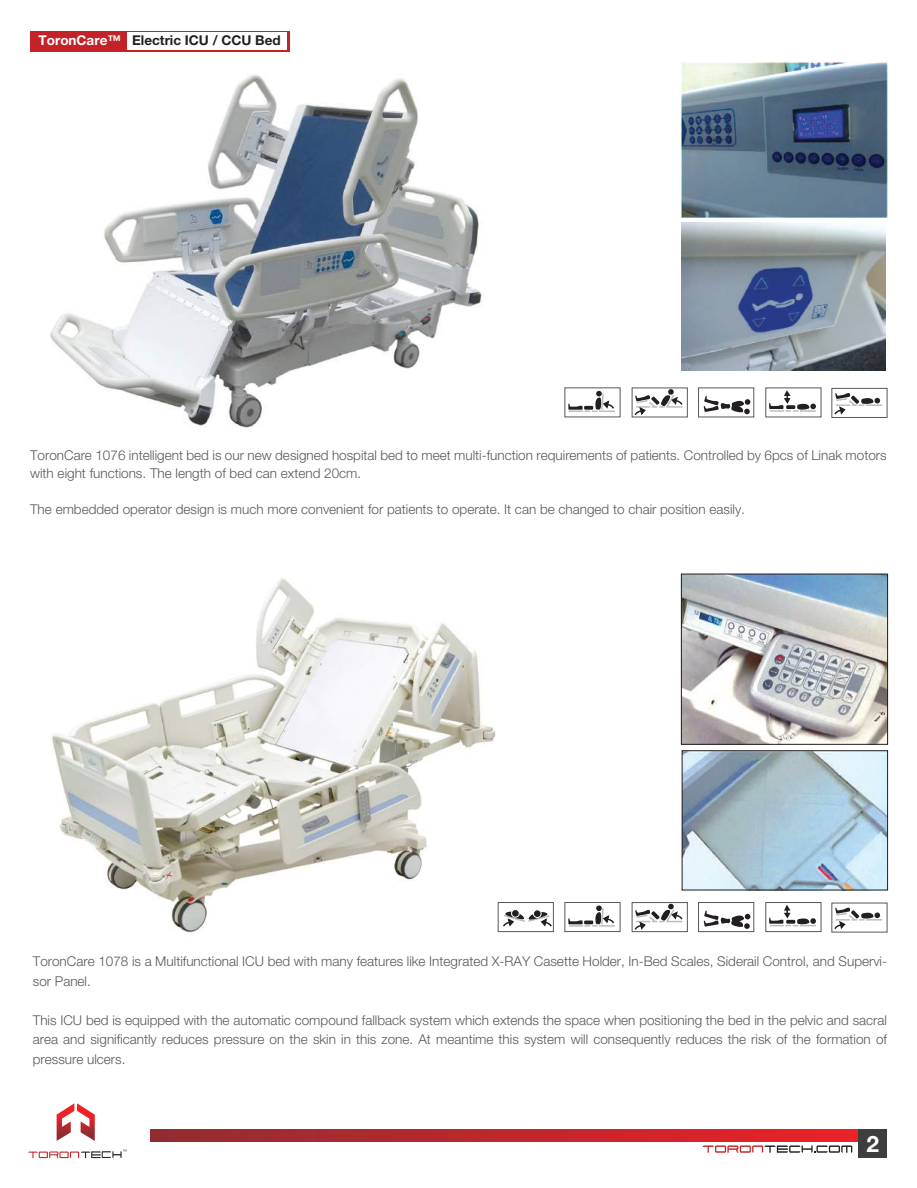
<style>
.page{position:relative;width:917px;height:1188px;background:#fff}
.page>*{position:absolute;margin:0;border:0;box-sizing:border-box;transform-origin:0 0}
.t1{font:700 22.65px "Helvetica Neue LT Std";color:#fff}
.t2{font:300 13.5px/19.5px "Helvetica Neue";color:#57585a}
.t3{font:700 13.5px "Helvetica Neue LT Pro";color:#231f20}
.s1{color:#fff}
</style>
<div class="page">
<img style="left:51px;top:578px;width:456px;height:355px">
<div style="left:29px;top:31px;width:260px;height:21px;background:#c32328"></div>
<div style="left:127px;top:33px;width:160px;height:17px;background:#fff"></div>
<svg style="left:57px;top:1103px;width:38px;height:38px"></svg>
<svg style="left:28px;top:1149px;width:98px;height:9px"></svg>
<svg style="left:150px;top:1130px;width:708px;height:12px"></svg>
<div style="left:858px;top:1130px;width:28px;height:28px;background:#3e3e3f"></div>
<svg style="left:702px;top:1145px;width:149px;height:8px"></svg>
<img style="left:683px;top:752px;width:202px;height:136px">
<div style="left:681px;top:750px;width:206px;height:140px;border:1px solid #231f20"></div>
<img style="left:683px;top:576px;width:202px;height:166px">
<img style="left:681px;top:222px;width:204px;height:148px">
<img style="left:680px;top:62px;width:206px;height:155px">
<img style="left:50px;top:74px;width:432px;height:354px">
<div style="left:831px;top:388px;width:55px;height:30px;background:#fff;border:1px solid #57585a"></div>
<svg style="left:703px;top:395px;width:47px;height:18px"></svg>
<svg style="left:743px;top:408px;width:6px;height:7px"></svg>
<svg style="left:631px;top:388px;width:56px;height:29px"></svg>
<svg style="left:633px;top:389px;width:50px;height:28px"></svg>
<svg style="left:768px;top:389px;width:47px;height:23px"></svg>
<svg style="left:568px;top:391px;width:47px;height:21px"></svg>
<svg style="left:832px;top:393px;width:49px;height:23px"></svg>
<svg style="left:765px;top:902px;width:55px;height:30px"></svg>
<div style="left:698px;top:902px;width:55px;height:30px;background:#fff;border:1px solid #57585a"></div>
<svg style="left:703px;top:910px;width:47px;height:19px"></svg>
<div style="left:631px;top:902px;width:56px;height:30px;background:#fff;border:1px solid #57585a"></div>
<svg style="left:633px;top:903px;width:50px;height:28px"></svg>
<svg style="left:768px;top:903px;width:47px;height:23px"></svg>
<div style="left:497px;top:902px;width:56px;height:30px;background:#fff;border:1px solid #57585a"></div>
<svg style="left:832px;top:907px;width:49px;height:24px"></svg>
<div style="left:564px;top:902px;width:56px;height:30px;background:#fff;border:1px solid #57585a"></div>
<svg style="left:568px;top:905px;width:47px;height:22px"></svg>
<svg style="left:503px;top:909px;width:50px;height:19px"></svg>
<p class="t3" style="left:39px;top:32px;width:244px"><span class="s1">ToronCare™</span> Electric ICU / CCU Bed</p>
<p class="t2" style="left:30px;top:445px;width:857px;line-height:18px">ToronCare 1076 intelligent bed is our new designed hospital bed to meet multi-function requirements of patients. Controlled by 6pcs of Linak motors with eight functions. The length of bed can extend 20cm.</p>
<p class="t2" style="left:30px;top:499px;width:716px">The embedded operator design is much more convenient for patients to operate. It can be changed to chair position easily.</p>
<p class="t2" style="left:33px;top:951px;width:855px">ToronCare 1078 is a Multifunctional ICU bed with many features like Integrated X-RAY Casette Holder, In-Bed Scales, Siderail Control, and Supervi&shy;sor Panel.</p>
<p class="t2" style="left:33px;top:1009px;width:855px;text-align:justify">This ICU bed is equipped with the automatic compound fallback system which extends the space when positioning the bed in the pelvic and sacral area and significantly reduces pressure on the skin in this zone. At meantime this system will consequently reduces the risk of the formation of pressure ulcers.</p>
<h1 class="t1" style="left:866px;top:1130px;width:14px">2</h1>
</div>
